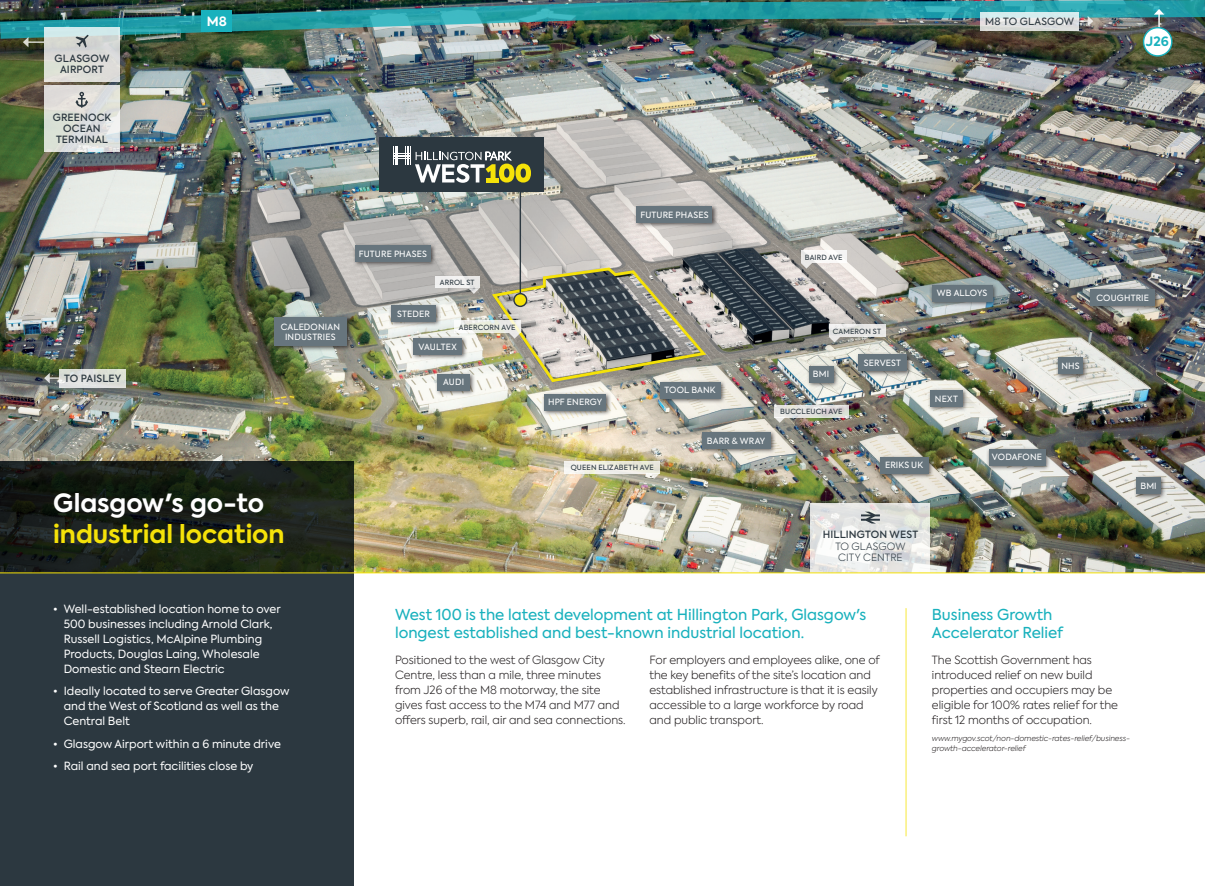
<style>
.page{position:relative;width:1205px;height:886px;background:#fff}
.page>*{position:absolute;margin:0;border:0;box-sizing:border-box;transform-origin:0 0}
.t1{font:700 25px/31.2px "Axiforma";color:#f5e209}
.t2{font:15px/18.8px "Axiforma";color:#19b1bd}
.t3{font:700 12.75px "Axiforma";color:#19b1bd}
.t4{font:700 12.75px "Axiforma";color:#fff}
.t5{font:300 11.25px/15px "Axiforma";color:#231f20}
.t6{font:11.25px/15px "Axiforma";color:#fff}
.t7{font:500 10px/11.4px "Axiforma";letter-spacing:.01em;color:#2c3840;text-align:center}
.t8{font:300 10px/11.4px "Axiforma";letter-spacing:.01em;color:#2c3840;text-align:center}
.t9{font:10px "Axiforma";letter-spacing:.02em;color:#2c3840}
.t10{font:8.5px/10px "Axiforma";letter-spacing:.015em;color:#fff;text-align:center}
.t11{font:italic 300 7.5px/10px "Axiforma";color:#231f20}
.t12{font:7.12px "Axiforma";letter-spacing:.02em;color:#2c3840}
.s1{color:#fff}
.s2{font-weight:500}
</style>
<div class="page">
<img style="left:0;top:40px;width:1205px;height:532px">
<svg style="left:0;top:461px;width:354px;height:425px;background:#273235"></svg>
<div style="left:379px;top:137px;width:165px;height:55px;background:#2c3840"></div>
<hr style="left:520px;top:189px;width:1px;height:106px;background:#2c3840">
<svg style="left:393px;top:147px;width:138px;height:36px"></svg>
<img style="left:0;top:0;width:1205px;height:40px">
<div style="left:201px;top:10px;width:31px;height:21px;background:#19b1bd"></div>
<div style="left:271px;top:315px;width:82px;height:36px;background:#231f20;opacity:.75"></div>
<div style="left:274px;top:317px;width:73px;height:29px;background:#67757d"></div>
<div style="left:389px;top:303px;width:52px;height:24px;background:#231f20;opacity:.75"></div>
<div style="left:391px;top:305px;width:45px;height:17px;background:#67757d"></div>
<div style="left:411px;top:336px;width:56px;height:24px;background:#231f20;opacity:.75"></div>
<div style="left:413px;top:339px;width:49px;height:16px;background:#67757d"></div>
<div style="left:435px;top:371px;width:40px;height:25px;background:#231f20;opacity:.75"></div>
<div style="left:438px;top:374px;width:32px;height:16px;background:#67757d"></div>
<div style="left:542px;top:391px;width:70px;height:25px;background:#231f20;opacity:.75"></div>
<div style="left:544px;top:394px;width:62px;height:16px;background:#67757d"></div>
<div style="left:634px;top:204px;width:84px;height:24px;background:#231f20;opacity:.75"></div>
<div style="left:636px;top:206px;width:76px;height:16px;background:#67757d"></div>
<div style="left:352px;top:243px;width:84px;height:24px;background:#231f20;opacity:.75"></div>
<div style="left:355px;top:246px;width:76px;height:16px;background:#67757d"></div>
<div style="left:657px;top:379px;width:69px;height:25px;background:#231f20;opacity:.75"></div>
<div style="left:660px;top:382px;width:60px;height:16px;background:#67757d"></div>
<div style="left:877px;top:454px;width:57px;height:25px;background:#231f20;opacity:.75"></div>
<div style="left:880px;top:457px;width:48px;height:16px;background:#67757d"></div>
<div style="left:855px;top:352px;width:57px;height:24px;background:#231f20;opacity:.75"></div>
<div style="left:858px;top:355px;width:49px;height:16px;background:#67757d"></div>
<div style="left:929px;top:282px;width:69px;height:25px;background:#231f20;opacity:.75"></div>
<div style="left:932px;top:285px;width:60px;height:16px;background:#67757d"></div>
<div style="left:1088px;top:287px;width:73px;height:24px;background:#231f20;opacity:.75"></div>
<div style="left:1090px;top:289px;width:65px;height:16px;background:#67757d"></div>
<div style="left:986px;top:446px;width:65px;height:25px;background:#231f20;opacity:.75"></div>
<div style="left:989px;top:449px;width:56px;height:16px;background:#67757d"></div>
<div style="left:927px;top:387px;width:41px;height:25px;background:#231f20;opacity:.75"></div>
<div style="left:930px;top:390px;width:32px;height:16px;background:#67757d"></div>
<div style="left:806px;top:363px;width:33px;height:25px;background:#231f20;opacity:.75"></div>
<div style="left:809px;top:366px;width:24px;height:16px;background:#67757d"></div>
<div style="left:1134px;top:475px;width:32px;height:24px;background:#231f20;opacity:.75"></div>
<div style="left:1136px;top:478px;width:24px;height:16px;background:#67757d"></div>
<div style="left:1055px;top:355px;width:33px;height:25px;background:#231f20;opacity:.75"></div>
<div style="left:1058px;top:358px;width:24px;height:16px;background:#67757d"></div>
<div style="left:59px;top:369px;width:67px;height:18px;background:#dddfd8"></div>
<svg style="left:44px;top:373px;width:15px;height:10px"></svg>
<svg style="left:1154px;top:9px;width:10px;height:19px"></svg>
<div style="left:1143px;top:28px;width:29px;height:28px;background:#fff;border-radius:50%"></div>
<div style="left:1143px;top:27px;width:29px;height:30px;border:1px solid #19b1bd;border-radius:50%"></div>
<svg style="left:810px;top:503px;width:120px;height:69px"></svg>
<svg style="left:861px;top:512px;width:19px;height:11px"></svg>
<svg style="left:44px;top:27px;width:76px;height:55px;background:#d8ddd9"></svg>
<svg style="left:44px;top:86px;width:76px;height:66px;background:#dddfdc"></svg>
<svg style="left:1079px;top:16px;width:14px;height:10px"></svg>
<svg style="left:23px;top:37px;width:21px;height:10px"></svg>
<svg style="left:980px;top:12px;width:99px;height:18px;background:#dce4e5"></svg>
<svg style="left:76px;top:35px;width:13px;height:13px"></svg>
<svg style="left:75px;top:92px;width:13px;height:16px"></svg>
<svg style="left:564px;top:461px;width:96px;height:12px"></svg>
<svg style="left:774px;top:405px;width:74px;height:12px"></svg>
<div style="left:699px;top:430px;width:77px;height:24px;background:#231f20;opacity:.75"></div>
<div style="left:702px;top:432px;width:68px;height:16px;background:#67757d"></div>
<svg style="left:801px;top:251px;width:45px;height:12px"></svg>
<svg style="left:801px;top:263px;width:11px;height:6px"></svg>
<svg style="left:829px;top:325px;width:57px;height:12px"></svg>
<svg style="left:829px;top:337px;width:11px;height:5px"></svg>
<svg style="left:774px;top:417px;width:11px;height:6px"></svg>
<svg style="left:648px;top:473px;width:12px;height:6px"></svg>
<svg style="left:435px;top:276px;width:44px;height:12px"></svg>
<svg style="left:468px;top:288px;width:11px;height:6px"></svg>
<hr style="left:906px;top:608px;width:1px;height:228px;background:#f5e209">
<svg style="left:454px;top:321px;width:36px;height:12px"></svg>
<img style="left:490px;top:266px;width:219px;height:118px">
<hr style="left:0;top:572px;width:1205px;height:1px;background:#f5e209">
<p class="t7" style="left:55px;top:53px;width:56px">GLASGOW<br>AIRPORT</p>
<p class="t7" style="left:53px;top:111px;width:60px">GREENOCK<br>OCEAN<br>TERMINAL</p>
<p class="t4" style="left:207px;top:12px;width:22px">M8</p>
<p class="t9" style="left:985px;top:15px;width:90px">M8 TO GLASGOW</p>
<p class="t3" style="left:1146px;top:32px;width:25px">J26</p>
<p class="t10" style="left:640px;top:210px;width:70px">FUTURE PHASES</p>
<p class="t10" style="left:359px;top:249px;width:70px">FUTURE PHASES</p>
<p class="t12" style="left:805px;top:252px;width:39px">BAIRD AVE</p>
<p class="t12" style="left:440px;top:278px;width:36px">ARROL ST</p>
<p class="t10" style="left:937px;top:288px;width:52px">WB ALLOYS</p>
<p class="t10" style="left:1096px;top:293px;width:54px">COUGHTRIE</p>
<p class="t7" style="left:64px;top:373px;width:59px">TO PAISLEY</p>
<p class="t10" style="left:281px;top:322px;width:61px">CALEDONIAN<br>INDUSTRIES</p>
<p class="t10" style="left:397px;top:309px;width:34px">STEDER</p>
<p class="t10" style="left:418px;top:342px;width:40px">VAULTEX</p>
<p class="t10" style="left:443px;top:377px;width:23px">AUDI</p>
<p class="t12" style="left:459px;top:322px;width:58px">ABERCORN AVE</p>
<p class="t10" style="left:548px;top:397px;width:56px">HPF ENERGY</p>
<p class="t10" style="left:664px;top:385px;width:53px">TOOL BANK</p>
<p class="t12" style="left:833px;top:326px;width:50px">CAMERON ST</p>
<p class="t10" style="left:813px;top:369px;width:18px">BMI</p>
<p class="t10" style="left:864px;top:358px;width:39px">SERVEST</p>
<p class="t10" style="left:935px;top:394px;width:24px">NEXT</p>
<p class="t10" style="left:1061px;top:361px;width:20px">NHS</p>
<p class="t12" style="left:780px;top:407px;width:64px">BUCCLEUCH AVE</p>
<p class="t10" style="left:707px;top:436px;width:60px">BARR &amp; WRAY</p>
<p class="t12" style="left:571px;top:463px;width:85px">QUEEN ELIZABETH AVE</p>
<p class="t10" style="left:885px;top:460px;width:40px">ERIKS UK</p>
<p class="t10" style="left:992px;top:452px;width:52px">VODAFONE</p>
<p class="t10" style="left:1140px;top:481px;width:18px">BMI</p>
<p class="t1" style="left:53px;top:488px;width:233px"><span class="s1">Glasgow's go-to </span>industrial location</p>
<p class="t8" style="left:823px;top:529px;width:97px"><span class="s2">HILLINGTON WEST<br></span>TO GLASGOW<br>CITY CENTRE</p>
<p class="t6" style="left:64px;top:602px;width:218px;text-indent:-11px">• Well-established location home to over 500 businesses including Arnold Clark, Russell Logistics, McAlpine Plumbing Products, Douglas Laing, Wholesale Domestic and Stearn Electric</p>
<p class="t6" style="left:64px;top:684px;width:227px;text-indent:-11px">• Ideally located to serve Greater Glasgow and the West of Scotland as well as the<br>Central Belt</p>
<p class="t6" style="left:53px;top:736px;width:229px">• Glasgow Airport within a 6 minute drive</p>
<p class="t6" style="left:53px;top:758px;width:202px">• Rail and sea port facilities close by</p>
<p class="t2" style="left:395px;top:605px;width:473px">West 100 is the latest development at Hillington Park, Glasgow's longest established and best-known industrial location.</p>
<p class="t5" style="left:395px;top:652px;width:232px">Positioned to the west of Glasgow City Centre, less than a mile, three minutes from J26 of the M8 motorway, the site gives fast access to the M74 and M77 and offers superb, rail, air and sea connections.</p>
<p class="t5" style="left:649px;top:652px;width:232px">For employers and employees alike, one of the key benefits of the site’s location and established infrastructure is that it is easily accessible to a large workforce by road and public transport.</p>
<p class="t2" style="left:932px;top:605px;width:133px">Business Growth<br>Accelerator Relief</p>
<p class="t5" style="left:932px;top:652px;width:188px">The Scottish Government has introduced relief on new build properties and occupiers may be eligible for 100% rates relief for the first 12 months of occupation.</p>
<p class="t11" style="left:932px;top:733px;width:200px">www.mygov.scot/non-domestic-rates-relief/business&shy;growth-accelerator-relief</p>
</div>
